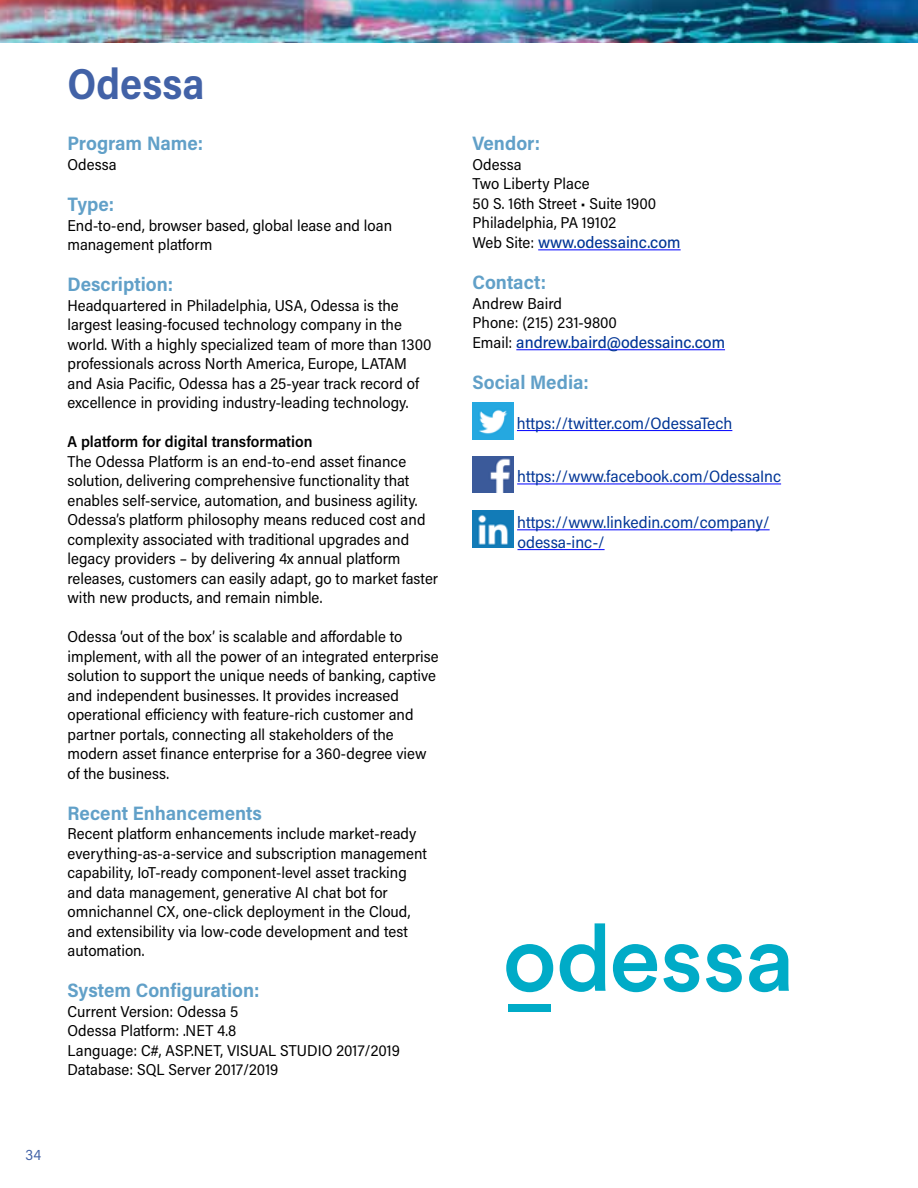
<style>
.page{position:relative;width:918px;height:1188px;background:#fff}
.page>*{position:absolute;margin:0;border:0;box-sizing:border-box;transform-origin:0 0}
.t1{font:700 43.5px "Acumin Pro Semi Cond";color:#4262a7;scale:.95 1}
.t2{font:700 19.5px "Acumin Pro Semi Cond";color:#61a0c8}
.t3{font:16.5px/19.8px "Acumin Pro Semi Cond";color:#003595}
.t4{font:500 16.5px "Acumin Pro Semi Cond";color:#003595}
.t5{font:15.75px/19.5px "Acumin Pro Semi Cond";color:#000}
.t6{font:600 15.75px "Acumin Pro Semi Cond";color:#000}
.t7{font:15px "Acumin Pro Semi Cond";color:#4262a7}
.s1{font-weight:400;font-size:15.75px;color:#000}
</style>
<div class="page">
<img style="left:0;top:0;width:918px;height:42px">
<hr style="left:538px;top:249px;width:143px;height:1px;background:#00f">
<hr style="left:516px;top:349px;width:209px;height:1px;background:#00f">
<hr style="left:517px;top:430px;width:215px;height:1px;background:#00f">
<hr style="left:517px;top:484px;width:264px;height:1px;background:#00f">
<hr style="left:517px;top:529px;width:253px;height:1px;background:#00f">
<hr style="left:518px;top:549px;width:87px;height:1px;background:#00f">
<img style="left:472px;top:403px;width:41px;height:36px">
<img style="left:472px;top:456px;width:41px;height:37px">
<img style="left:472px;top:511px;width:41px;height:37px">
<svg style="left:506px;top:944px;width:47px;height:48px"></svg>
<svg style="left:560px;top:923px;width:46px;height:69px"></svg>
<svg style="left:613px;top:944px;width:44px;height:48px"></svg>
<svg style="left:663px;top:944px;width:36px;height:48px"></svg>
<svg style="left:706px;top:944px;width:36px;height:48px"></svg>
<svg style="left:749px;top:944px;width:40px;height:48px"></svg>
<div style="left:509px;top:1004px;width:42px;height:7px;background:#00abc7"></div>
<h1 class="t1" style="left:68px;top:54px;width:146px">Odessa</h1>
<p class="t2" style="left:68px;top:130px;width:137px">Program Name:</p>
<p class="t5" style="left:68px;top:154px;width:51px">Odessa</p>
<p class="t2" style="left:68px;top:190px;width:48px">Type:</p>
<p class="t5" style="left:68px;top:215px;width:326px">End-to-end, browser based, global lease and loan management platform</p>
<p class="t2" style="left:68px;top:271px;width:107px">Description:</p>
<p class="t5" style="left:68px;top:295px;width:366px">Headquartered in Philadelphia, USA, Odessa is the largest leasing-focused technology company in the world. With a highly specialized team of more than 1300 professionals across North America, Europe, LATAM and Asia Pacific, Odessa has a 25-year track record of excellence in providing industry-leading technology.</p>
<p class="t6" style="left:68px;top:431px;width:247px">A platform for digital transformation</p>
<p class="t5" style="left:68px;top:451px;width:372px">The Odessa Platform is an end-to-end asset finance solution, delivering comprehensive functionality that enables self-service, automation, and business agility.<br>Odessa’s platform philosophy means reduced cost and complexity associated with traditional upgrades and legacy providers – by delivering 4x annual platform releases, customers can easily adapt, go to market faster with new products, and remain nimble.</p>
<p class="t5" style="left:68px;top:626px;width:373px">Odessa ‘out of the box’ is scalable and affordable to implement, with all the power of an integrated enterprise solution to support the unique needs of banking, captive and independent businesses. It provides increased operational efficiency with feature-rich customer and partner portals, connecting all stakeholders of the modern asset finance enterprise for a 360-degree view of the business.</p>
<p class="t2" style="left:68px;top:799px;width:196px">Recent Enhancements</p>
<p class="t5" style="left:68px;top:823px;width:361px">Recent platform enhancements include market-ready everything-as-a-service and subscription management capability, IoT-ready component-level asset tracking and data management, generative AI chat bot for omnichannel CX, one-click deployment in the Cloud, and extensibility via low-code development and test automation.</p>
<p class="t2" style="left:68px;top:977px;width:194px">System Configuration:</p>
<p class="t5" style="left:68px;top:1001px;width:334px">Current Version: Odessa 5<br>Odessa Platform: .NET 4.8<br>Language: C#, ASP.NET, VISUAL STUDIO 2017/2019<br>Database: SQL Server 2017/2019</p>
<p class="t7" style="left:25px;top:1144px;width:17px">34</p>
<p class="t2" style="left:472px;top:130px;width:69px">Vendor:</p>
<p class="t5" style="left:472px;top:154px;width:185px">Odessa<br>Two Liberty Place<br>50 S. 16th Street • Suite 1900<br>Philadelphia, PA 19102</p>
<p class="t4" style="left:472px;top:231px;width:210px"><span class="s1">Web Site:</span> www.odessainc.com</p>
<p class="t2" style="left:472px;top:269px;width:75px">Contact:</p>
<p class="t5" style="left:472px;top:293px;width:146px">Andrew Baird<br>Phone: (215) 231-9800</p>
<p class="t4" style="left:472px;top:331px;width:254px"><span class="s1">Email:</span> andrew.baird@odessainc.com</p>
<p class="t2" style="left:472px;top:369px;width:118px">Social Media:</p>
<p class="t3" style="left:517px;top:413px;width:217px">https://twitter.com/OdessaTech</p>
<p class="t3" style="left:517px;top:466px;width:265px">https://www.facebook.com/OdessaInc</p>
<p class="t3" style="left:517px;top:512px;width:254px">https://www.linkedin.com/company/ odessa-inc-/</p>
</div>
